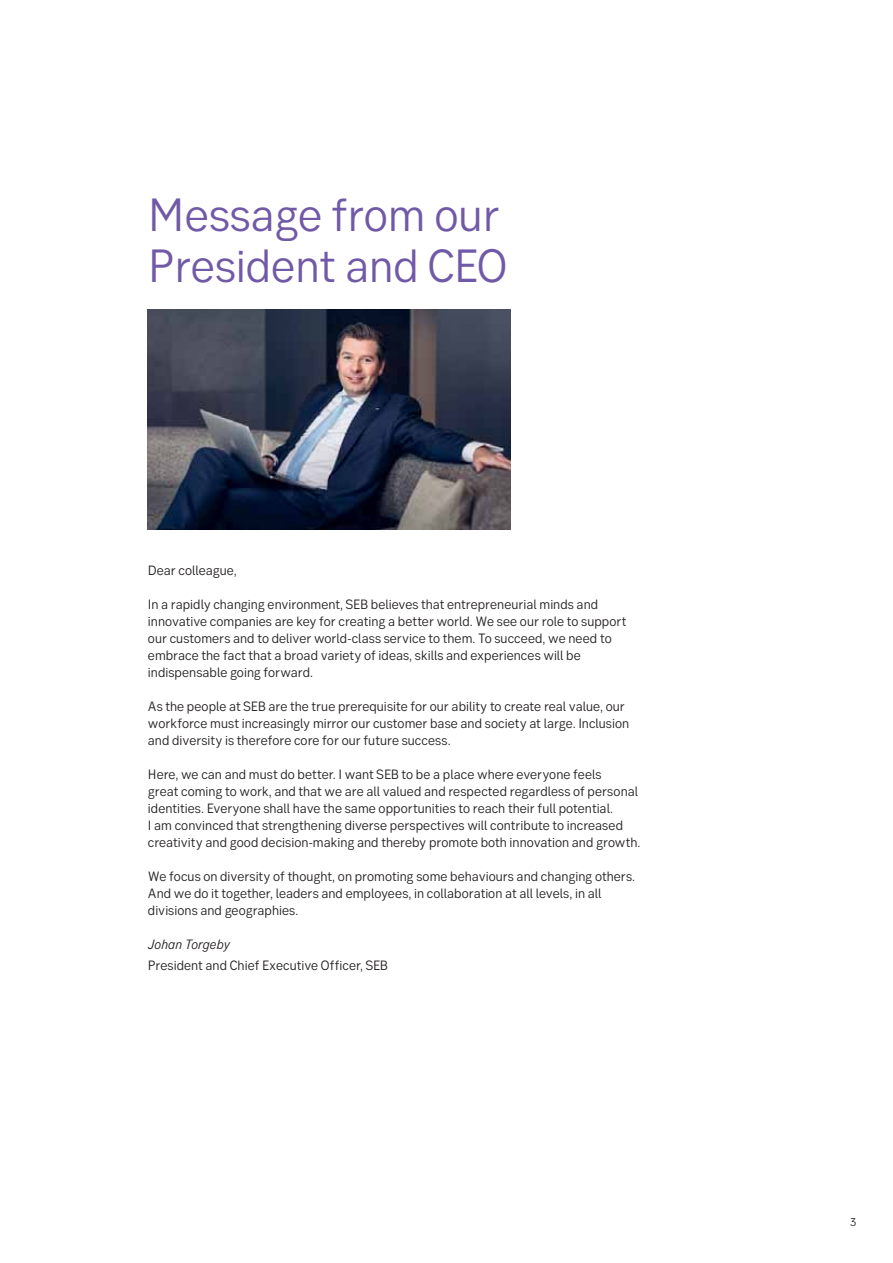
<style>
.page{position:relative;width:893px;height:1263px;background:#fff}
.page>*{position:absolute;margin:0;border:0;box-sizing:border-box;transform-origin:0 0}
.t1{font:46.5px/51.2px "SEB Sans Serif";color:#7059a6}
.t2{font:13.5px/17px "SEB Sans Serif";color:#231f20}
.t3{font:italic 13.5px "SEB Sans Serif";letter-spacing:.005em;color:#231f20}
.t4{font:11.25px "SEB Sans Serif";color:#231f20}
</style>
<div class="page">
<img style="left:148px;top:309px;width:362px;height:220px">
<h1 class="t1" style="left:148px;top:192px;width:361px">Message from our<br>President and CEO</h1>
<p class="t2" style="left:148px;top:563px;width:90px">Dear colleague,</p>
<p class="t2" style="left:148px;top:597px;width:480px">In a rapidly changing environment, SEB believes that entrepreneurial minds and innovative companies are key for creating a better world. We see our role to support our customers and to deliver world-class service to them. To succeed, we need to embrace the fact that a broad variety of ideas, skills and experiences will be indispensable going forward.</p>
<p class="t2" style="left:148px;top:699px;width:483px">As the people at SEB are the true prerequisite for our ability to create real value, our workforce must increasingly mirror our customer base and society at large. Inclusion and diversity is therefore core for our future success.</p>
<p class="t2" style="left:148px;top:767px;width:494px">Here, we can and must do better. I want SEB to be a place where everyone feels<br>great coming to work, and that we are all valued and respected regardless of personal identities. Everyone shall have the same opportunities to reach their full potential.<br>I am convinced that strengthening diverse perspectives will contribute to increased creativity and good decision-making and thereby promote both innovation and growth.</p>
<p class="t2" style="left:148px;top:869px;width:489px">We focus on diversity of thought, on promoting some behaviours and changing others.<br>And we do it together, leaders and employees, in collaboration at all levels, in all divisions and geographies.</p>
<p class="t3" style="left:148px;top:937px;width:84px">Johan Torgeby</p>
<p class="t2" style="left:148px;top:958px;width:241px">President and Chief Executive Officer, SEB</p>
<p class="t4" style="left:850px;top:1218px;width:8px">3</p>
</div>
